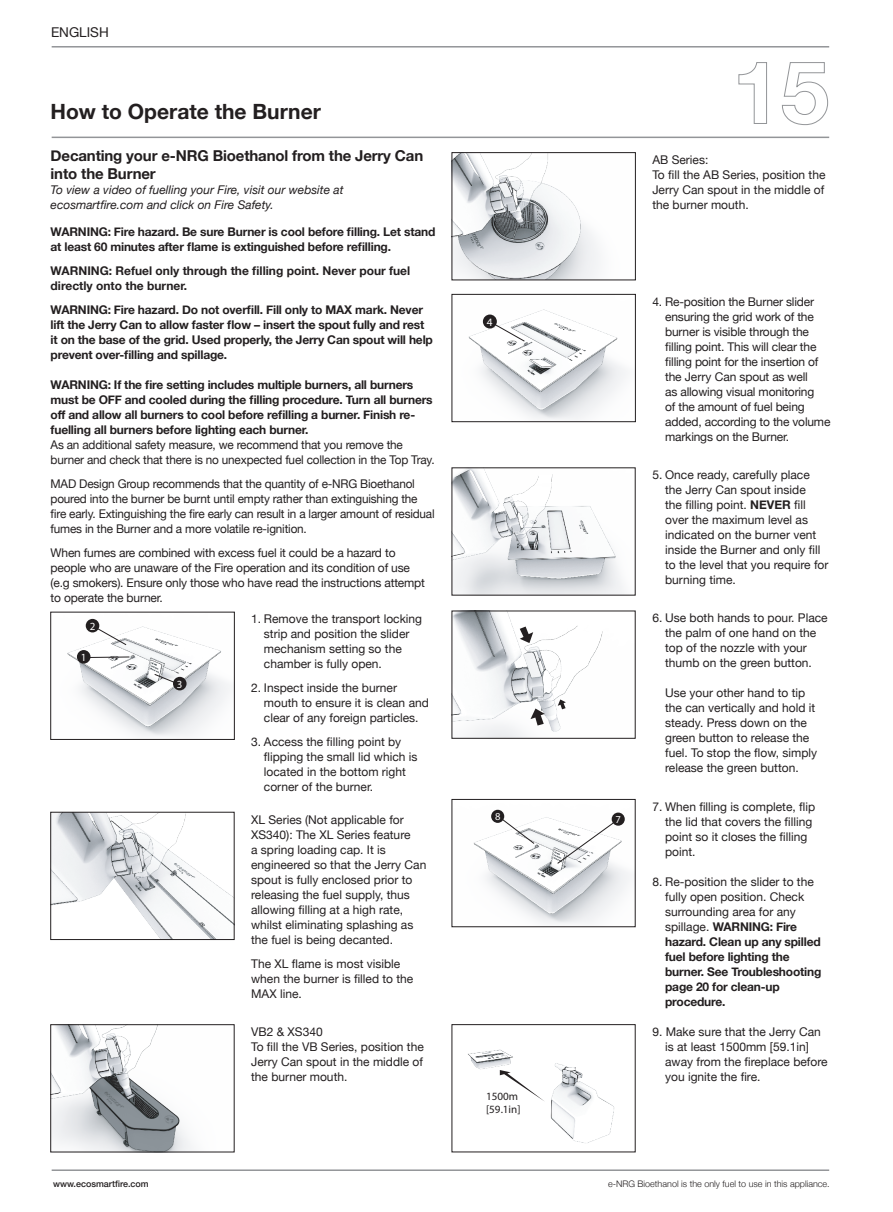
<style>
.page{position:relative;width:893px;height:1212px;background:#fff}
.page>*{position:absolute;margin:0;border:0;box-sizing:border-box;transform-origin:0 0}
.t1{font:700 21px "Helvetica Neue";color:#231f20}
.t2{font:700 15px/18px "Helvetica Neue";letter-spacing:-.01em;color:#231f20}
.t3{font:13.5px "Helvetica Neue";color:#231f20}
.t4{font:12px/15px "Helvetica Neue";color:#231f20}
.t5{font:700 12px/15px "Helvetica Neue";letter-spacing:-.015em;color:#231f20}
.t6{font:italic 12px/15px "Helvetica Neue";color:#231f20}
.t7{font:11.25px "Myriad Pro";color:#fff}
.t8{font:11.1px/13.4px "Myriad Pro";color:#231f20}
.t9{font:10.95px "Myriad Pro";color:#fff}
.t10{font:10.65px "Myriad Pro";color:#fff}
.t11{font:300 9px "Helvetica Neue";color:#231f20}
.t12{font:500 9px "Helvetica Neue";color:#231f20}
.s1{font-weight:700}
.s2{font-weight:400}
</style>
<div class="page">
<hr style="left:52px;top:1169px;width:777px;height:2px;background:#939598">
<hr style="left:52px;top:137px;width:777px;height:1px;background:#939598">
<hr style="left:52px;top:46px;width:777px;height:2px;background:#939598">
<svg style="left:738px;top:62px;width:29px;height:62px"></svg>
<svg style="left:782px;top:62px;width:46px;height:63px"></svg>
<img style="left:454px;top:154px;width:146px;height:124px">
<div style="left:452px;top:152px;width:183px;height:128px;border:1px solid #231f20"></div>
<img style="left:468px;top:309px;width:159px;height:111px">
<div style="left:483px;top:315px;width:14px;height:13px;background:#231f20;border-radius:50%"></div>
<svg style="left:492px;top:323px;width:33px;height:19px"></svg>
<div style="left:452px;top:294px;width:183px;height:128px;border:1px solid #231f20"></div>
<img style="left:454px;top:470px;width:170px;height:123px">
<img style="left:454px;top:613px;width:149px;height:123px">
<svg style="left:520px;top:626px;width:13px;height:17px"></svg>
<svg style="left:558px;top:699px;width:8px;height:10px"></svg>
<svg style="left:530px;top:708px;width:15px;height:17px"></svg>
<img style="left:473px;top:809px;width:157px;height:115px">
<div style="left:491px;top:810px;width:13px;height:13px;background:#231f20;border-radius:50%"></div>
<div style="left:612px;top:812px;width:13px;height:14px;background:#231f20;border-radius:50%"></div>
<svg style="left:500px;top:817px;width:35px;height:27px"></svg>
<svg style="left:557px;top:820px;width:60px;height:44px"></svg>
<div style="left:452px;top:799px;width:183px;height:128px;border:1px solid #231f20"></div>
<img style="left:468px;top:1049px;width:147px;height:94px">
<svg style="left:500px;top:1070px;width:45px;height:32px"></svg>
<div style="left:452px;top:1024px;width:183px;height:128px;border:1px solid #231f20"></div>
<img style="left:67px;top:618px;width:163px;height:119px">
<div style="left:86px;top:619px;width:13px;height:13px;background:#231f20;border-radius:50%"></div>
<div style="left:173px;top:677px;width:14px;height:13px;background:#231f20;border-radius:50%"></div>
<svg style="left:95px;top:627px;width:32px;height:19px"></svg>
<svg style="left:154px;top:673px;width:24px;height:11px"></svg>
<div style="left:77px;top:650px;width:13px;height:14px;background:#231f20;border-radius:50%"></div>
<svg style="left:90px;top:656px;width:40px;height:2px"></svg>
<img style="left:53px;top:814px;width:179px;height:124px">
<div style="left:51px;top:812px;width:183px;height:128px;border:1px solid #231f20"></div>
<img style="left:53px;top:1026px;width:139px;height:124px">
<div style="left:51px;top:1024px;width:183px;height:128px;border:1px solid #231f20"></div>
<p class="t3" style="left:51px;top:22px;width:10px">ENG</p>
<p class="t3" style="left:79px;top:22px;width:29px">LISH</p>
<h1 class="t1" style="left:51px;top:95px;width:272px">How to Operate the Burner</h1>
<p class="t2" style="left:51px;top:147px;width:374px">Decanting your e-NRG Bioethanol from the Jerry Can into the Burner</p>
<p class="t6" style="left:51px;top:183px;width:294px">To view a video of fuelling your Fire, visit our website at ecosmartfire.com and click on Fire Safety.</p>
<p class="t5" style="left:51px;top:225px;width:386px">WARNING: Fire hazard. Be sure Burner is cool before filling. Let stand at least 60 minutes after flame is extinguished before refilling.</p>
<p class="t5" style="left:51px;top:264px;width:361px">WARNING: Refuel only through the filling point. Never pour fuel directly onto the burner.</p>
<p class="t5" style="left:51px;top:303px;width:384px">WARNING: Fire hazard. Do not overfill. Fill only to MAX mark. Never lift the Jerry Can to allow faster flow – insert the spout fully and rest it on the base of the grid. Used properly, the Jerry Can spout will help prevent over-filling and spillage.</p>
<p class="t5" style="left:51px;top:378px;width:384px">WARNING: If the fire setting includes multiple burners, all burners must be OFF and cooled during the filling procedure. Turn all burners off and allow all burners to cool before refilling a burner. Finish re&shy;fuelling all burners before lighting each burner.</p>
<p class="t4" style="left:51px;top:438px;width:386px">As an additional safety measure, we recommend that you remove the burner and check that there is no unexpected fuel collection in the Top Tray.</p>
<p class="t4" style="left:51px;top:477px;width:291px">MAD Design Group recommends that the quantity of e-NRG</p>
<p class="t4" style="left:51px;top:477px;width:386px;text-indent:310px">Bioethanol poured into the burner be burnt until empty rather than extinguishing the fire early. Extinguishing the fire early can result in a larger amount of residual fumes in the Burner and a more volatile re-ignition.</p>
<p class="t4" style="left:51px;top:546px;width:376px">When fumes are combined with excess fuel it could be a hazard to people who are unaware of the Fire operation and its condition of use (e.g smokers). Ensure only those who have read the instructions attempt to operate the burner.</p>
<p class="t9" style="left:90px;top:620px;width:7px">2</p>
<p class="t9" style="left:81px;top:651px;width:7px">1</p>
<p class="t9" style="left:177px;top:678px;width:7px">3</p>
<p class="t4" style="left:264px;top:612px;width:160px;text-indent:-13px">1. Remove the transport locking strip and position the slider mechanism setting so the chamber is fully open.</p>
<p class="t4" style="left:264px;top:681px;width:166px;text-indent:-13px">2. I nspect inside the burner mouth to ensure it is clean and clear of any foreign particles.</p>
<p class="t4" style="left:264px;top:735px;width:155px;text-indent:-13px">3. Access the filling point by flipping the small lid which is located in the bottom right corner of the burner.</p>
<p class="t4" style="left:251px;top:812px;width:177px">XL Series (Not applicable for<br>XS340): The XL Series feature<br>a spring loading cap. It is engineered so that the Jerry Can spout is fully enclosed prior to releasing the fuel supply, thus allowing filling at a high rate, whilst eliminating splashing as the fuel is being decanted.</p>
<p class="t4" style="left:251px;top:956px;width:164px">The XL flame is most visible when the burner is filled to the<br>MAX line.</p>
<p class="t4" style="left:251px;top:1025px;width:174px">VB2 &amp; XS340<br>To fill the VB Series, position the<br>Jerry Can spout in the middle of the burner mouth.</p>
<p class="t4" style="left:652px;top:153px;width:175px">AB Series:<br>To fill the AB Series, position the<br>Jerry Can spout in the middle of the burner mouth.</p>
<p class="t7" style="left:487px;top:316px;width:7px">4</p>
<p class="t10" style="left:495px;top:811px;width:7px">8</p>
<p class="t10" style="left:615px;top:813px;width:7px">7</p>
<p class="t8" style="left:486px;top:1089px;width:36px">1500m [59.1in]</p>
<p class="t4" style="left:665px;top:295px;width:167px;text-indent:-13px">4. Re-position the Burner slider ensuring the grid work of the burner is visible through the filling point. This will clear the filling point for the insertion of the Jerry Can spout as well<br>as allowing visual monitoring<br>of the amount of fuel being added, according to the volume markings on the Burner.</p>
<p class="t4" style="left:665px;top:468px;width:165px;text-indent:-13px">5. O nce ready, carefully place the Jerry Can spout inside<br>the filling point. <span class="s1">NEVER</span> fill over the maximum level as indicated on the burner vent inside the Burner and only fill to the level that you require for burning time.</p>
<p class="t4" style="left:665px;top:611px;width:164px;text-indent:-13px">6. Use both hands to pour. Place the palm of one hand on the top of the nozzle with your thumb on the green button.</p>
<p class="t4" style="left:665px;top:686px;width:154px;text-indent:-13px">Use your other hand to tip the can vertically and hold it steady. Press down on the green button to release the fuel. To stop the flow, simply release the green button.</p>
<p class="t4" style="left:665px;top:800px;width:152px;text-indent:-13px">7. When filling is complete, flip the lid that covers the filling point so it closes the filling point.</p>
<p class="t5" style="left:665px;top:874px;width:158px;text-indent:-13px"><span class="s2">8. Re-position the slider to the fully open position. Check surrounding area for any spillage.</span> WARNING: Fire hazard. Clean up any spilled fuel before lighting the burner. See Troubleshooting page 20 for clean-up procedure.</p>
<p class="t4" style="left:665px;top:1025px;width:164px;text-indent:-13px">9. Make sure that the Jerry Can is at least 1500mm [59.1in] away from the fireplace before you ignite the fire.</p>
<p class="t12" style="left:53px;top:1176px;width:97px">www.ecosmartfire.com</p>
<p class="t11" style="left:608px;top:1176px;width:223px">e-NRG Bioethanol is the only fuel to use in this appliance.</p>
</div>
